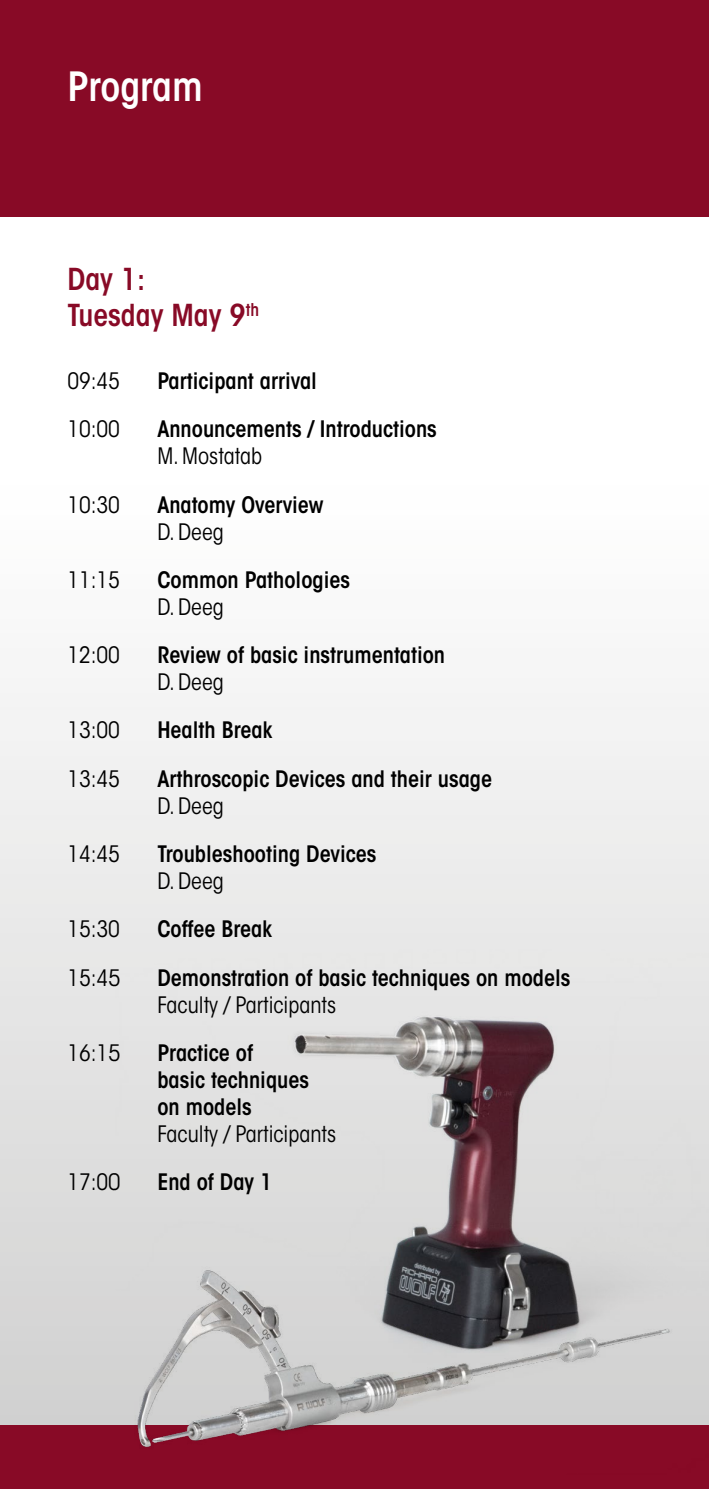
<style>
.page{position:relative;width:709px;height:1489px;background:#fff}
.page>*{position:absolute;margin:0;border:0;box-sizing:border-box;transform-origin:0 0}
.t1{font:600 condensed 40px "ITC Avant Garde Std";color:#fff}
.t2{font:600 condensed 30px/36px "ITC Avant Garde Std";color:#880a26}
.t3{font:600 condensed 22.5px/27px "ITC Avant Garde Std";color:#000}
.t4{font:condensed 22.5px "ITC Avant Garde Std";color:#000}
</style>
<div class="page">
<div style="left:0;top:481px;width:709px;height:943px;background:linear-gradient(to bottom,#fff,#d1d1d0)"></div>
<div style="left:0;top:0;width:709px;height:216px;background:#880a26"></div>
<div style="left:0;top:1424px;width:709px;height:64px;background:#880a26"></div>
<img style="left:115px;top:949px;width:594px;height:499px">
<h1 class="t1" style="left:67px;top:61px;width:137px">Program</h1>
<h2 class="t2" style="left:67px;top:261px;width:193px">Day 1:<br>Tuesday May 9<sup>th</sup></h2>
<p class="t4" style="left:67px;top:367px;width:54px">09:45</p>
<p class="t3" style="left:157px;top:367px;width:161px">Participant arrival</p>
<p class="t4" style="left:67px;top:415px;width:54px">10:00</p>
<p class="t3" style="left:157px;top:415px;width:281px">Announcements / Introductions</p>
<p class="t4" style="left:157px;top:442px;width:106px">M. Mostatab</p>
<p class="t4" style="left:67px;top:491px;width:54px">10:30</p>
<p class="t3" style="left:157px;top:490px;width:167px">Anatomy Overview</p>
<p class="t4" style="left:157px;top:518px;width:68px">D. Deeg</p>
<p class="t4" style="left:67px;top:566px;width:54px">11:15</p>
<p class="t3" style="left:157px;top:566px;width:194px">Common Pathologies</p>
<p class="t4" style="left:157px;top:593px;width:68px">D. Deeg</p>
<p class="t4" style="left:67px;top:641px;width:54px">12:00</p>
<p class="t3" style="left:157px;top:641px;width:289px">Review of basic instrumentation</p>
<p class="t4" style="left:157px;top:668px;width:68px">D. Deeg</p>
<p class="t4" style="left:67px;top:716px;width:54px">13:00</p>
<p class="t3" style="left:157px;top:716px;width:116px">Health Break</p>
<p class="t4" style="left:67px;top:765px;width:54px">13:45</p>
<p class="t3" style="left:157px;top:765px;width:336px">Arthroscopic Devices and their usage</p>
<p class="t4" style="left:157px;top:792px;width:68px">D. Deeg</p>
<p class="t4" style="left:67px;top:840px;width:54px">14:45</p>
<p class="t3" style="left:157px;top:840px;width:220px">Troubleshooting Devices</p>
<p class="t4" style="left:157px;top:867px;width:68px">D. Deeg</p>
<p class="t4" style="left:67px;top:915px;width:54px">15:30</p>
<p class="t3" style="left:157px;top:915px;width:116px">Coffee Break</p>
<p class="t4" style="left:67px;top:963px;width:54px">15:45</p>
<p class="t3" style="left:157px;top:963px;width:414px">Demonstration of basic techniques on models</p>
<p class="t4" style="left:157px;top:990px;width:180px">Faculty / Participants</p>
<p class="t4" style="left:67px;top:1039px;width:54px">16:15</p>
<p class="t3" style="left:157px;top:1039px;width:153px">Practice of<br>basic techniques on models</p>
<p class="t4" style="left:157px;top:1120px;width:180px">Faculty / Participants</p>
<p class="t4" style="left:67px;top:1168px;width:54px">17:00</p>
<p class="t3" style="left:157px;top:1168px;width:116px">End of Day 1</p>
</div>
